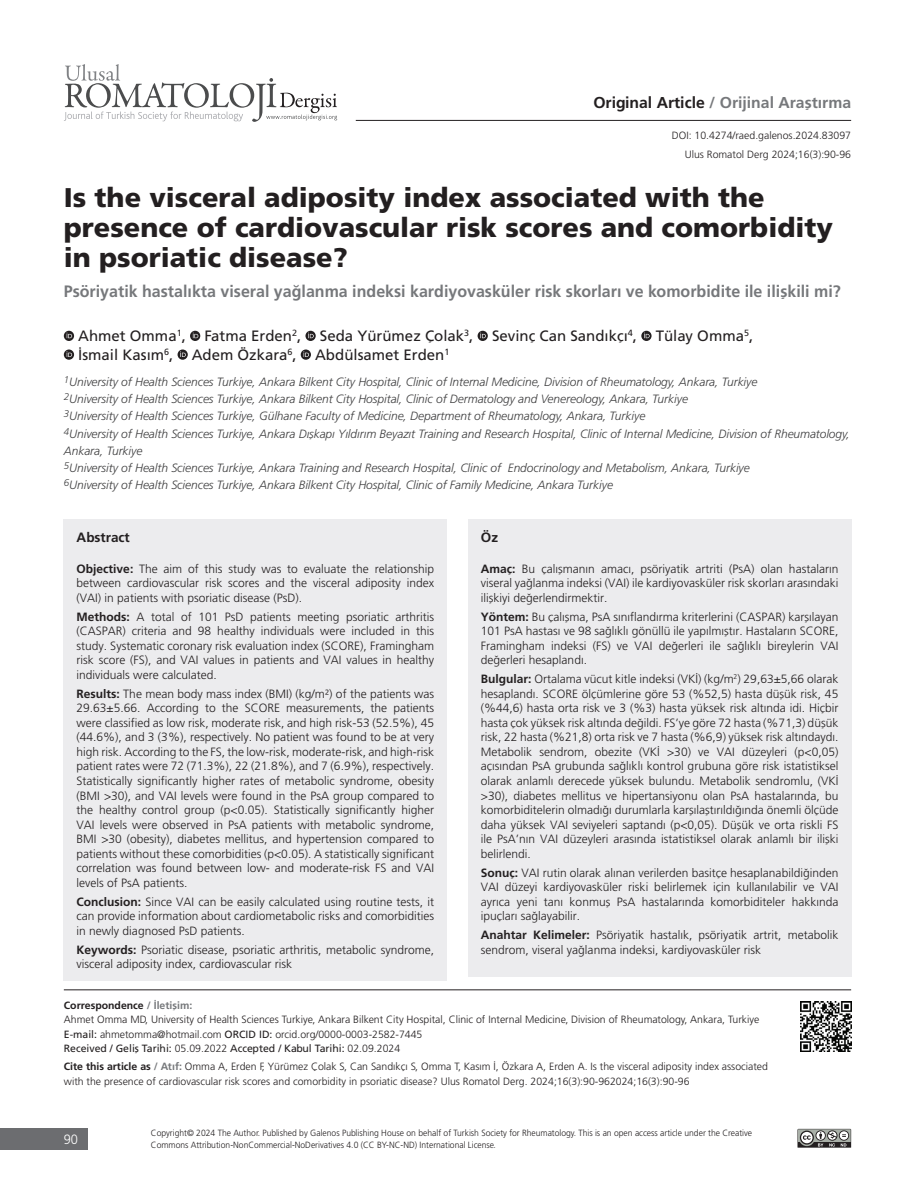
<style>
.page{position:relative;width:915px;height:1191px;background:#fff}
.page>*{position:absolute;margin:0;border:0;box-sizing:border-box;transform-origin:0 0}
.t1{font:27px/30px "Frutiger Black Nr Tr";color:#231f20}
.t2{font:16.5px "Frutiger Bold Tr";color:#76787b}
.t3{font:15.75px "Frutiger Bold Tr";color:#76787b}
.t4{font:15px/18.8px "Frutiger Normal Tr";color:#231f20}
.t5{font:13.5px "Frutiger Bold Tr";color:#231f20}
.t6{font:13.5px "Frutiger Light Nr Tr";color:#fff;scale:.95 1}
.t7{font:12px/14.5px "Frutiger Light Nr Tr";color:#231f20;text-align:justify}
.t8{font:12px/17.2px "Frutiger Light Italic Tr";letter-spacing:-.005em;color:#3e3e3f}
.t9{font:10.5px/14.2px "Frutiger Light Nr Tr";color:#231f20}
.t10{font:10.5px "Frutiger Normal Tr";color:#231f20}
.t11{font:10.5px "Frutiger Bold Tr";color:#231f20}
.t12{font:9px/12.8px "Frutiger Light Nr Tr";color:#231f20;scale:.95 1}
.s1{color:#231f20}
.s2{font-family:"Frutiger Bold Tr"}
.s3{color:#76787b}
.s4{font-family:"Frutiger Normal Tr"}
.s5{font-family:"Frutiger Light Nr Tr"}
.s6{font-family:"Frutiger Bold Tr";color:#76787b}
</style>
<div class="page">
<hr style="left:355px;top:120px;width:495px;height:1px;background:#231f20">
<div style="left:0;top:1128px;width:88px;height:21px;background:#6c6d70"></div>
<svg style="left:64px;top:64px;width:273px;height:58px"></svg>
<svg style="left:797px;top:1128px;width:53px;height:19px"></svg>
<svg style="left:64px;top:331px;width:10px;height:10px"></svg>
<svg style="left:67px;top:332px;width:5px;height:6px"></svg>
<svg style="left:190px;top:331px;width:10px;height:10px"></svg>
<svg style="left:193px;top:332px;width:5px;height:6px"></svg>
<svg style="left:305px;top:331px;width:10px;height:10px"></svg>
<svg style="left:308px;top:332px;width:5px;height:6px"></svg>
<svg style="left:477px;top:331px;width:10px;height:10px"></svg>
<svg style="left:480px;top:332px;width:5px;height:6px"></svg>
<svg style="left:641px;top:331px;width:10px;height:10px"></svg>
<svg style="left:643px;top:332px;width:6px;height:6px"></svg>
<svg style="left:64px;top:349px;width:10px;height:11px"></svg>
<svg style="left:67px;top:351px;width:5px;height:6px"></svg>
<svg style="left:177px;top:349px;width:11px;height:11px"></svg>
<svg style="left:180px;top:351px;width:6px;height:6px"></svg>
<svg style="left:300px;top:349px;width:11px;height:11px"></svg>
<svg style="left:303px;top:351px;width:6px;height:6px"></svg>
<hr style="left:64px;top:989px;width:786px;height:1px;background:#231f20">
<img style="left:800px;top:1001px;width:50px;height:50px">
<div style="left:468px;top:519px;width:382px;height:457px;background:#ececee"></div>
<div style="left:64px;top:519px;width:382px;height:462px;background:#ececee"></div>
<h3 class="t3" style="left:593px;top:93px;width:259px"><span class="s1">Original Article</span> / Orijinal Araştırma</h3>
<p class="t9" style="left:671px;top:129px;width:181px">DOI: 10.4274/raed.galenos.2024.83097</p>
<p class="t9" style="left:684px;top:147px;width:168px">Ulus Romatol Derg 2024;16(3):90-96</p>
<h1 class="t1" style="left:64px;top:182px;width:770px">Is the visceral adiposity index associated with the presence of cardiovascular risk scores and comorbidity in psoriatic disease?</h1>
<h2 class="t2" style="left:64px;top:281px;width:778px">Psöriyatik hastalıkta viseral yağlanma indeksi kardiyovasküler risk skorları ve komorbidite ile ilişkili mi?</h2>
<p class="t4" style="left:78px;top:326px;width:676px">Ahmet Omma<sup>1</sup>, Fatma Erden<sup>2</sup>, Seda Yürümez Çolak<sup>3</sup>, Sevinç Can Sandıkçı<sup>4</sup>, Tülay Omma<sup>5</sup>,<br>İsmail Kasım<sup>6</sup>, Adem Özkara<sup>6</sup>, Abdülsamet Erden<sup>1</sup></p>
<p class="t8" style="left:64px;top:373px;width:787px"><sup>1</sup>University of Health Sciences Turkiye, Ankara Bilkent City Hospital, Clinic of Internal Medicine, Division of Rheumatology, Ankara, Turkiye<br><sup>2</sup>University of Health Sciences Turkiye, Ankara Bilkent City Hospital, Clinic of Dermatology and Venereology, Ankara, Turkiye<br><sup>3</sup>University of Health Sciences Turkiye, Gülhane Faculty of Medicine, Department of Rheumatology, Ankara, Turkiye<br><sup>4</sup>University of Health Sciences Turkiye, Ankara Dışkapı Yıldırım Beyazıt Training and Research Hospital, Clinic of Internal Medicine, Division of Rheumatology, Ankara, Turkiye<br><sup>5</sup>University of Health Sciences Turkiye, Ankara Training and Research Hospital, Clinic of Endocrinology and Metabolism, Ankara, Turkiye<br><sup>6</sup>University of Health Sciences Turkiye, Ankara Bilkent City Hospital, Clinic of Family Medicine, Ankara Turkiye</p>
<p class="t5" style="left:77px;top:529px;width:55px">Abstract</p>
<p class="t7" style="left:77px;top:561px;width:359px"><span class="s2">Objective:</span> The aim of this study was to evaluate the relationship between cardiovascular risk scores and the visceral adiposity index (VAI) in patients with psoriatic disease (PsD).</p>
<p class="t7" style="left:77px;top:609px;width:359px"><span class="s2">Methods:</span> A total of 101 PsD patients meeting psoriatic arthritis (CASPAR) criteria and 98 healthy individuals were included in this study. Systematic coronary risk evaluation index (SCORE), Framingham risk score (FS), and VAI values in patients and VAI values in healthy individuals were calculated.</p>
<p class="t7" style="left:77px;top:686px;width:359px"><span class="s2">Results:</span> The mean body mass index (BMI) (kg/m²) of the patients was 29.63±5.66. According to the SCORE measurements, the patients were classified as low risk, moderate risk, and high risk-53 (52.5%), 45 (44.6%), and 3 (3%), respectively. No patient was found to be at very high risk. According to the FS, the low-risk, moderate-risk, and high-risk patient rates were 72 (71.3%), 22 (21.8%), and 7 (6.9%), respectively.<br>Statistically significantly higher rates of metabolic syndrome, obesity (BMI &gt;30), and VAI levels were found in the PsA group compared to the healthy control group (p&lt;0.05). Statistically significantly higher VAI levels were observed in PsA patients with metabolic syndrome, BMI &gt;30 (obesity), diabetes mellitus, and hypertension compared to patients without these comorbidities (p&lt;0.05). A statistically significant correlation was found between low- and moderate-risk FS and VAI levels of PsA patients.</p>
<p class="t7" style="left:77px;top:894px;width:359px"><span class="s2">Conclusion:</span> Since VAI can be easily calculated using routine tests, it can provide information about cardiometabolic risks and comorbidities in newly diagnosed PsD patients.</p>
<p class="t7" style="left:77px;top:942px;width:359px"><span class="s2">Keywords:</span> Psoriatic disease, psoriatic arthritis, metabolic syndrome, visceral adiposity index, cardiovascular risk</p>
<p class="t5" style="left:480px;top:529px;width:19px">Öz</p>
<p class="t7" style="left:480px;top:561px;width:359px"><span class="s2">Amaç:</span> Bu çalışmanın amacı, psöriyatik artriti (PsA) olan hastaların viseral yağlanma indeksi (VAI) ile kardiyovasküler risk skorları arasındaki ilişkiyi değerlendirmektir.</p>
<p class="t7" style="left:480px;top:609px;width:359px"><span class="s2">Yöntem:</span> Bu çalışma, PsA sınıflandırma kriterlerini (CASPAR) karşılayan 101 PsA hastası ve 98 sağlıklı gönüllü ile yapılmıştır. Hastaların SCORE, Framingham indeksi (FS) ve VAI değerleri ile sağlıklı bireylerin VAI değerleri hesaplandı.</p>
<p class="t7" style="left:480px;top:671px;width:359px"><span class="s2">Bulgular:</span> Ortalama vücut kitle indeksi (VKİ) (kg/m<sup>2</sup>) 29,63±5,66 olarak hesaplandı. SCORE ölçümlerine göre 53 (%52,5) hasta düşük risk, 45 (%44,6) hasta orta risk ve 3 (%3) hasta yüksek risk altında idi. Hiçbir hasta çok yüksek risk altında değildi. FS’ye göre 72 hasta (%71,3) düşük risk, 22 hasta (%21,8) orta risk ve 7 hasta (%6,9) yüksek risk altındaydı.<br>Metabolik sendrom, obezite (VKİ &gt;30) ve VAI düzeyleri (p&lt;0,05) açısından PsA grubunda sağlıklı kontrol grubuna göre risk istatistiksel olarak anlamlı derecede yüksek bulundu. Metabolik sendromlu, (VKİ &gt;30), diabetes mellitus ve hipertansiyonu olan PsA hastalarında, bu komorbiditelerin olmadığı durumlarla karşılaştırıldığında önemli ölçüde daha yüksek VAI seviyeleri saptandı (p&lt;0,05). Düşük ve orta riskli FS ile PsA’nın VAI düzeyleri arasında istatistiksel olarak anlamlı bir ilişki belirlendi.</p>
<p class="t7" style="left:480px;top:865px;width:359px"><span class="s2">Sonuç:</span> VAI rutin olarak alınan verilerden basitçe hesaplanabildiğinden VAI düzeyi kardiyovasküler riski belirlemek için kullanılabilir ve VAI ayrıca yeni tanı konmuş PsA hastalarında komorbiditeler hakkında ipuçları sağlayabilir.</p>
<p class="t7" style="left:480px;top:927px;width:359px"><span class="s2">Anahtar Kelimeler:</span> Psöriyatik hastalık, psöriyatik artrit, metabolik sendrom, viseral yağlanma indeksi, kardiyovasküler risk</p>
<p class="t11" style="left:64px;top:999px;width:130px">Correspondence <span class="s3">/ İletişim:</span></p>
<p class="t9" style="left:64px;top:1012px;width:696px">Ahmet Omma MD, University of Health Sciences Turkiye, Ankara Bilkent City Hospital, Clinic of Internal Medicine, Division of Rheumatology, Ankara, Turkiye<br><span class="s4">E-mail:</span> ahmetomma@hotmail.com <span class="s4">ORCID ID:</span> orcid.org/0000-0003-2582-7445</p>
<p class="t10" style="left:64px;top:1042px;width:338px">Received / Geliş Tarihi: <span class="s5">05.09.2022</span> Accepted / Kabul Tarihi: <span class="s5">02.09.2024</span></p>
<p class="t9" style="left:64px;top:1059px;width:705px"><span class="s2">Cite this article as</span> <span class="s6">/ Atıf:</span> Omma A, Erden F, Yürümez Çolak S, Can Sandıkçı S, Omma T, Kasım İ, Özkara A, Erden A. Is the visceral adiposity index associated with the presence of cardiovascular risk scores and comorbidity in psoriatic disease? Ulus Romatol Derg. 2024;16(3):90-962024;16(3):90-96</p>
<p class="t6" style="left:64px;top:1131px;width:17px">90</p>
<p class="t12" style="left:151px;top:1126px;width:634px">Copyright© 2024 The Author. Published by Galenos Publishing House on behalf of Turkish Society for Rheumatology. This is an open access article under the Creative<br>Commons Attribution-NonCommercial-NoDerivatives 4.0 (CC BY-NC-ND) International License.</p>
</div>
